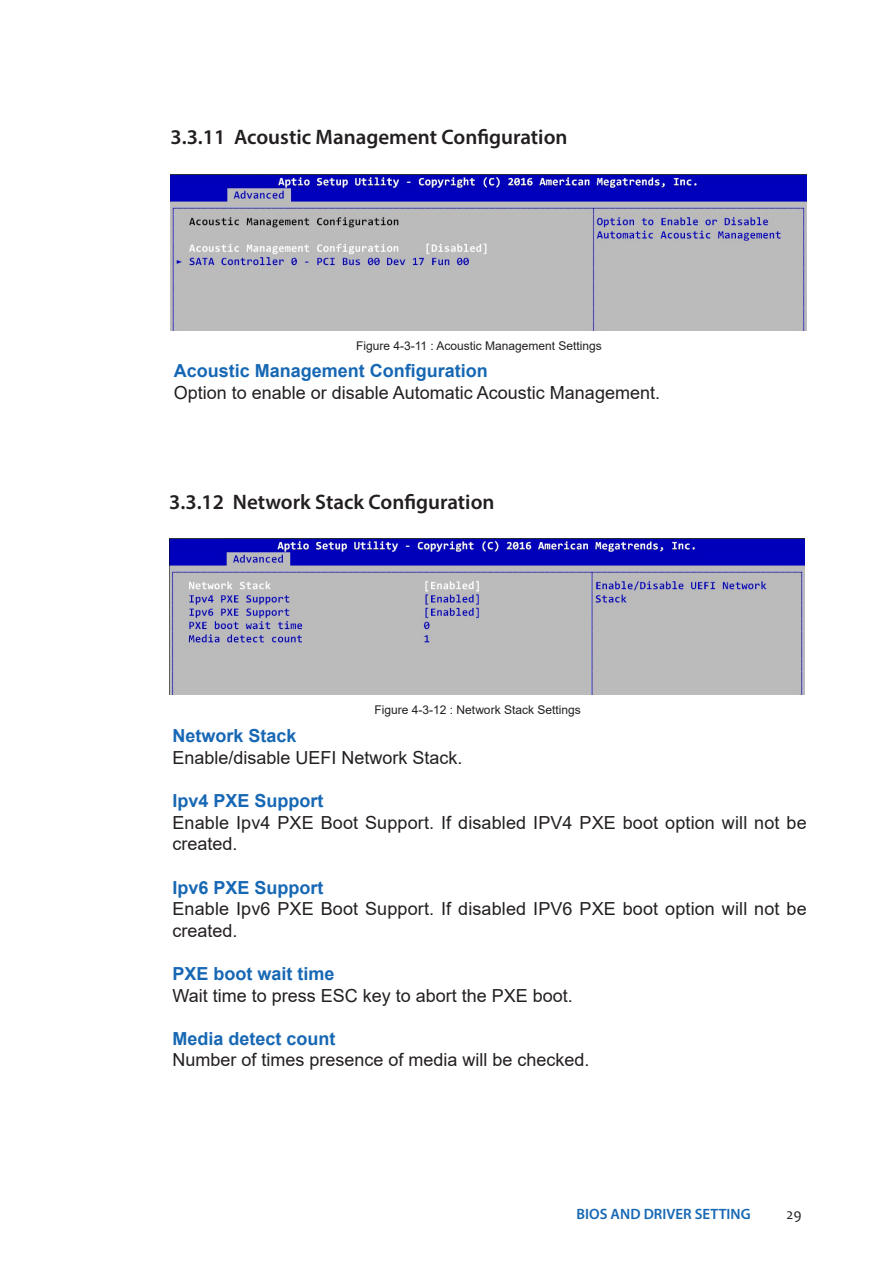
<style>
.page{position:relative;width:893px;height:1263px;background:#fff}
.page>*{position:absolute;margin:0;border:0;box-sizing:border-box;transform-origin:0 0}
.t1{font:600 21px "Myriad Pro";color:#231f20}
.t2{font:18px/21.6px "Arial";color:#231f20}
.t3{font:700 18px "Arial";color:#1768b4}
.t4{font:600 15px "Myriad Pro";color:#1768b4}
.t5{font:15px "Candara";color:#231f20}
.t6{font:12px "Arial";color:#231f20}
</style>
<div class="page">
<img style="left:171px;top:174px;width:635px;height:157px">
<img style="left:169px;top:539px;width:636px;height:156px">
<p class="t1" style="left:171px;top:124px;width:398px">3.3.11 Acoustic Management Configuration</p>
<p class="t6" style="left:356px;top:337px;width:247px">Figure 4-3-11 : Acoustic Management Settings</p>
<p class="t3" style="left:174px;top:358px;width:316px">Acoustic Management Configuration</p>
<p class="t2" style="left:174px;top:381px;width:488px">Option to enable or disable Automatic Acoustic Management.</p>
<p class="t1" style="left:169px;top:488px;width:327px">3.3.12 Network Stack Configuration</p>
<p class="t6" style="left:375px;top:701px;width:208px">Figure 4-3-12 : Network Stack Settings</p>
<p class="t3" style="left:172px;top:723px;width:126px">Network Stack</p>
<p class="t2" style="left:172px;top:747px;width:292px">Enable/disable UEFI Network Stack.</p>
<p class="t3" style="left:172px;top:788px;width:153px">Ipv4 PXE Support</p>
<p class="t2" style="left:172px;top:811px;width:636px">Enable Ipv4 PXE Boot Support. If disabled IPV4 PXE boot option will not be created.</p>
<p class="t3" style="left:172px;top:874px;width:153px">Ipv6 PXE Support</p>
<p class="t2" style="left:172px;top:898px;width:636px">Enable Ipv6 PXE Boot Support. If disabled IPV6 PXE boot option will not be created.</p>
<p class="t3" style="left:172px;top:961px;width:164px">PXE boot wait time</p>
<p class="t2" style="left:172px;top:984px;width:402px">Wait time to press ESC key to abort the PXE boot.</p>
<p class="t3" style="left:172px;top:1026px;width:165px">Media detect count</p>
<p class="t2" style="left:172px;top:1049px;width:419px">Number of times presence of media will be checked.</p>
<p class="t4" style="left:577px;top:1205px;width:176px">BIOS AND DRIVER SETTING</p>
<p class="t5" style="left:786px;top:1205px;width:17px">29</p>
</div>
